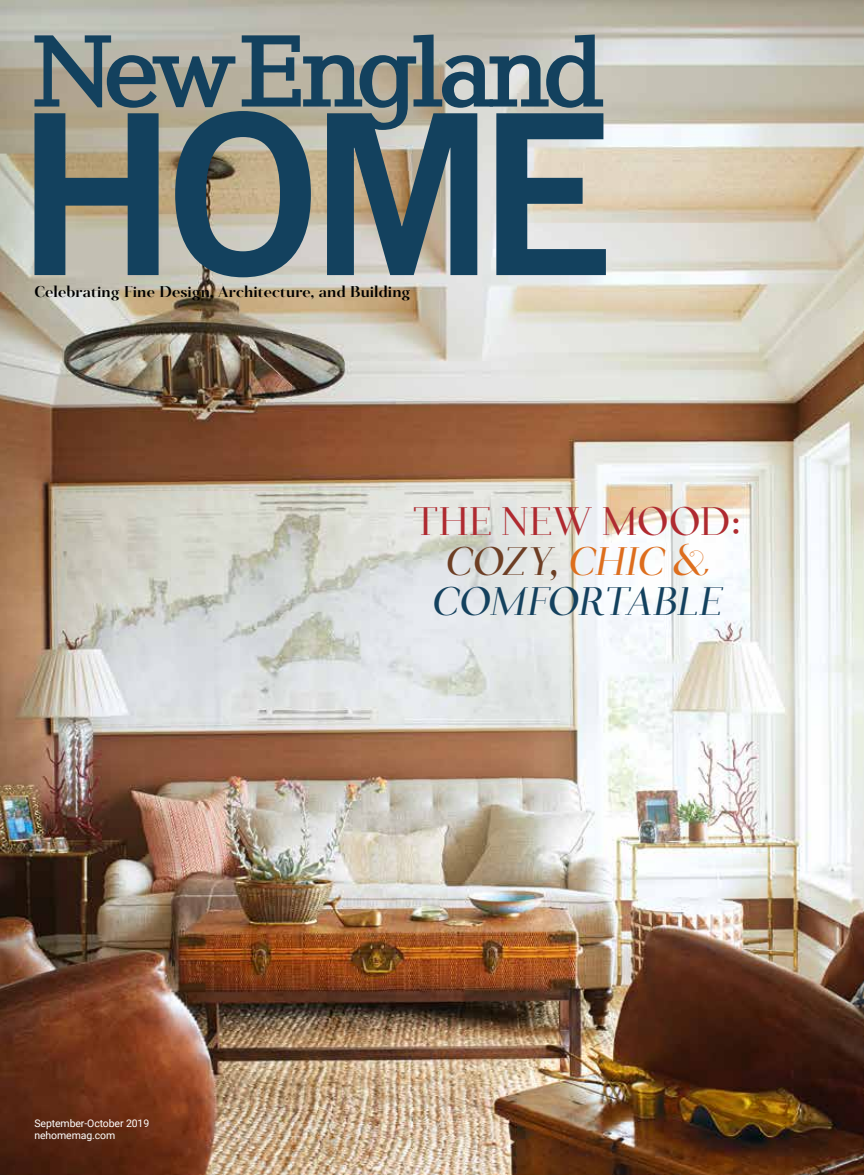
<style>
.page{position:relative;width:864px;height:1175px;background:#fff}
.page>*{position:absolute;margin:0;border:0;box-sizing:border-box;transform-origin:0 0}
.t1{font:38.25px/39.8px "Salinas";letter-spacing:.015em;color:#af2a30;text-align:center}
.t2{font:600 15px "Salinas";letter-spacing:.015em;color:#000}
.t3{font:10.5px/12px "Roboto";letter-spacing:-.01em;color:#fff}
.s1{font-style:italic;color:#6d3e24}
.s2{font-style:italic;color:#dd6e1d}
.s3{font-style:italic;color:#13415e}
</style>
<div class="page">
<img style="left:0;top:0;width:864px;height:1174px">
<svg style="left:34px;top:111px;width:572px;height:166px;background:#748488"></svg>
<svg style="left:34px;top:35px;width:201px;height:73px;background:#798687"></svg>
<svg style="left:242px;top:34px;width:361px;height:96px;background:#74868b"></svg>
<p class="t2" style="left:34px;top:283px;width:377px">Celebrating Fine Design, Architecture, and Building</p>
<p class="t3" style="left:34px;top:1117px;width:116px">September-October 2019 nehomemag.com</p>
<h1 class="t1" style="left:413px;top:502px;width:330px">THE NEW MOOD:<br><span class="s1">COZY,</span> <span class="s2">CHIC &amp;<br></span><span class="s3">COMFORTABLE</span></h1>
</div>
